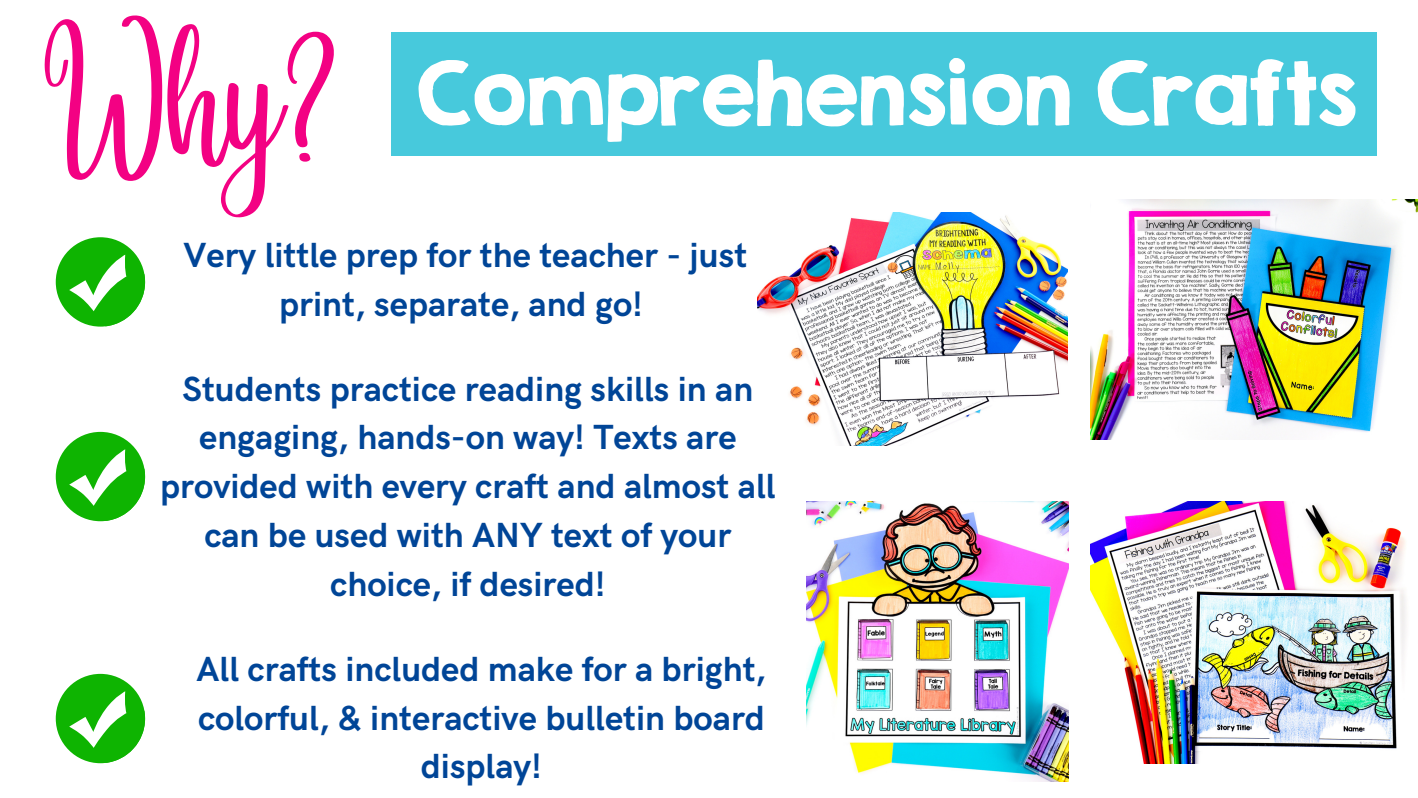
<style>
.page{position:relative;width:1418px;height:798px;background:#fff}
.page>*{position:absolute;margin:0;border:0;box-sizing:border-box;transform-origin:0 0}
.t1{font:116px "Angelina";color:#f30183}
.t2{font:78px "KG Second Chances Solid";color:#fff}
.t3{font:700 35px/48.8px "HK Grotesk";color:#004597;text-align:center}
</style>
<div class="page">
<div style="left:392px;top:32px;width:985px;height:124px;background:#47c9dc"></div>
<div style="left:56px;top:237px;width:89px;height:89px;background:#0eb401;border-radius:50%"></div>
<svg style="left:69px;top:254px;width:77px;height:72px"></svg>
<div style="left:56px;top:431px;width:89px;height:90px;background:#0eb401;border-radius:50%"></div>
<svg style="left:69px;top:449px;width:77px;height:71px"></svg>
<div style="left:56px;top:673px;width:89px;height:90px;background:#0eb401;border-radius:50%"></div>
<svg style="left:69px;top:691px;width:77px;height:71px"></svg>
<img style="left:1090px;top:200px;width:328px;height:239px">
<img style="left:1090px;top:501px;width:316px;height:261px">
<img style="left:806px;top:501px;width:262px;height:280px">
<img style="left:758px;top:212px;width:309px;height:233px">
<p class="t1" style="left:43px;top:79px;width:297px">Why?</p>
<p class="t2" style="left:416px;top:44px;width:941px">Comprehension Crafts</p>
<p class="t3" style="left:183px;top:232px;width:565px">Very little prep for the teacher - just print, separate, and go!</p>
<p class="t3" style="left:160px;top:365px;width:617px">Students practice reading skills in an engaging, hands-on way! Texts are provided with every craft and almost all can be used with ANY text of your choice, if desired!</p>
<p class="t3" style="left:197px;top:645px;width:571px">All crafts included make for a bright, colorful, &amp; interactive bulletin board display!</p>
</div>
